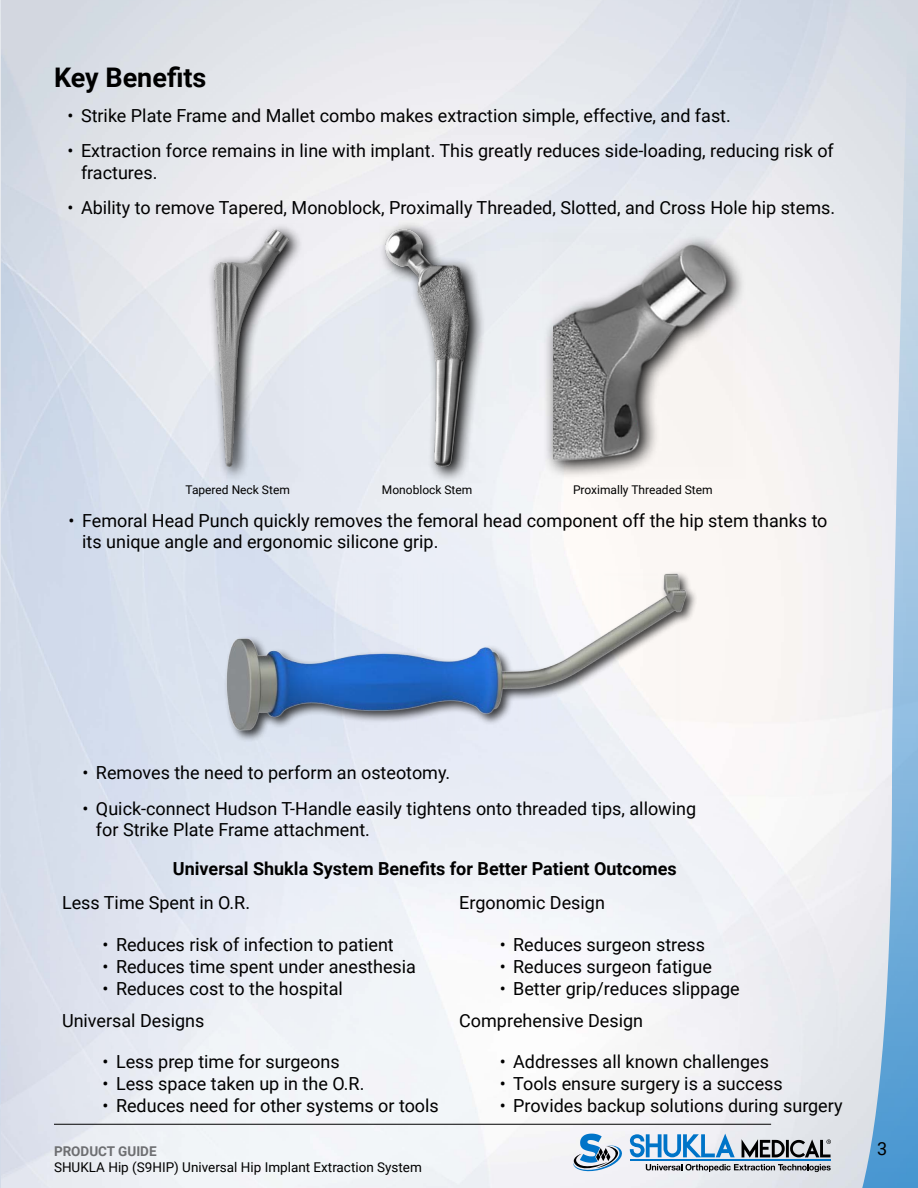
<style>
.page{position:relative;width:918px;height:1188px;background:#fff}
.page>*{position:absolute;margin:0;border:0;box-sizing:border-box;transform-origin:0 0}
.t1{font:700 27px "Roboto";color:#000}
.t2{font:18px/21.6px "Roboto";color:#000}
.t3{font:700 18px "Roboto";color:#000}
.t4{font:13.5px "Roboto";color:#000}
.t5{font:700 13.5px "Roboto";color:#6d6e71}
.t6{font:12px "Roboto";color:#000}
</style>
<div class="page">
<img style="left:1px;top:0;width:825px;height:1188px">
<svg style="left:646px;top:1164px;width:180px;height:8px"></svg>
<svg style="left:742px;top:1139px;width:84px;height:19px;background:#808284"></svg>
<svg style="left:630px;top:1134px;width:105px;height:23px"></svg>
<hr style="left:630px;top:1160px;width:201px;height:1px;background:#0074c8">
<svg style="left:573px;top:1134px;width:50px;height:38px"></svg>
<hr style="left:54px;top:1124px;width:717px;height:1px;background:#000">
<svg style="left:208px;top:223px;width:96px;height:259px;background:#e2e5ec"></svg>
<img style="left:214px;top:230px;width:74px;height:236px">
<svg style="left:379px;top:222px;width:107px;height:261px;background:#dde0e4"></svg>
<img style="left:386px;top:230px;width:83px;height:236px">
<svg style="left:542px;top:234px;width:204px;height:245px;fill:#f1f0f1"></svg>
<img style="left:553px;top:230px;width:180px;height:236px">
<img style="left:214px;top:560px;width:487px;height:194px">
<svg style="left:826px;top:0;width:92px;height:1188px"></svg>
<h1 class="t1" style="left:54px;top:59px;width:154px">Key Benefits</h1>
<p class="t2" style="left:68px;top:104px;width:665px">• Strike Plate Frame and Mallet combo makes extraction simple, effective, and fast.</p>
<p class="t2" style="left:81px;top:139px;width:754px;text-indent:-14px">• Extraction force remains in line with implant. This greatly reduces side-loading, reducing risk of fractures.</p>
<p class="t2" style="left:68px;top:196px;width:769px">• Ability to remove Tapered, Monoblock, Proximally Threaded, Slotted, and Cross Hole hip stems.</p>
<p class="t6" style="left:186px;top:481px;width:106px">Tapered Neck Stem</p>
<p class="t6" style="left:382px;top:481px;width:92px">Monoblock Stem</p>
<p class="t6" style="left:573px;top:481px;width:141px">Proximally Threaded Stem</p>
<p class="t2" style="left:82px;top:509px;width:747px;text-indent:-14px">• Femoral Head Punch quickly removes the femoral head component off the hip stem thanks to its unique angle and ergonomic silicone grip.</p>
<p class="t2" style="left:82px;top:762px;width:369px">• Removes the need to perform an osteotomy.</p>
<p class="t2" style="left:96px;top:797px;width:602px;text-indent:-14px">• Quick-connect Hudson T-Handle easily tightens onto threaded tips, allowing for Strike Plate Frame attachment.</p>
<p class="t3" style="left:173px;top:856px;width:505px">Universal Shukla System Benefits for Better Patient Outcomes</p>
<p class="t2" style="left:62px;top:892px;width:190px">Less Time Spent in O.R.</p>
<p class="t2" style="left:103px;top:933px;width:293px">• Reduces risk of infection to patient</p>
<p class="t2" style="left:103px;top:955px;width:315px">• Reduces time spent under anesthesia</p>
<p class="t2" style="left:103px;top:977px;width:242px">• Reduces cost to the hospital</p>
<p class="t2" style="left:62px;top:1009px;width:144px">Universal Designs</p>
<p class="t2" style="left:103px;top:1051px;width:239px">• Less prep time for surgeons</p>
<p class="t2" style="left:103px;top:1072px;width:263px">• Less space taken up in the O.R.</p>
<p class="t2" style="left:103px;top:1094px;width:338px">• Reduces need for other systems or tools</p>
<p class="t5" style="left:54px;top:1142px;width:104px">PRODUCT GUIDE</p>
<p class="t4" style="left:54px;top:1158px;width:369px">SHUKLA Hip (S9HIP) Universal Hip Implant Extraction System</p>
<p class="t2" style="left:459px;top:892px;width:147px">Ergonomic Design</p>
<p class="t2" style="left:500px;top:933px;width:207px">• Reduces surgeon stress</p>
<p class="t2" style="left:500px;top:955px;width:214px">• Reduces surgeon fatigue</p>
<p class="t2" style="left:459px;top:971px;width:282px;line-height:32px;text-indent:40px">• Better grip/reduces slippage<br>Comprehensive Design</p>
<p class="t2" style="left:500px;top:1051px;width:271px">• Addresses all known challenges</p>
<p class="t2" style="left:500px;top:1072px;width:285px">• Tools ensure surgery is a success</p>
<p class="t2" style="left:500px;top:1094px;width:344px">• Provides backup solutions during surgery</p>
<p class="t2" style="left:877px;top:1138px;width:12px">3</p>
</div>
